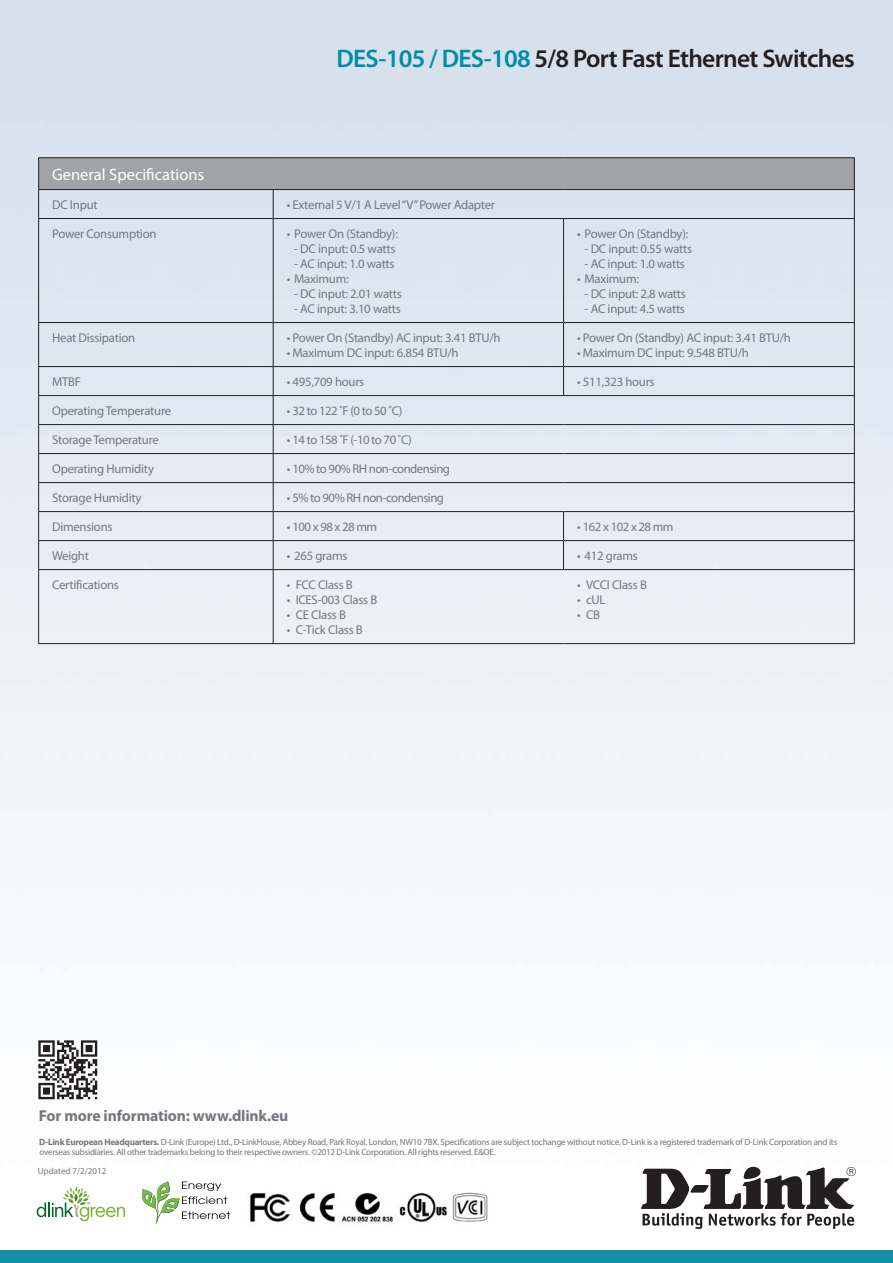
<style>
.page{position:relative;width:893px;height:1263px;background:#fff}
.page>*{position:absolute;margin:0;border:0;box-sizing:border-box;transform-origin:0 0}
.t1{font:600 25.5px "Myriad Pro";letter-spacing:-.025em;color:#231f20}
.Spec_Head{font:16.5px "Myriad Pro";color:#fff}
.body_title{font:700 15.75px "Myriad Pro";letter-spacing:-.01em;color:#74787d}
.Spec_Body{font:12.75px "Myriad Pro";letter-spacing:-.02em;color:#74787d}
.Spec_Body-2{font:12.75px "Myriad Pro";letter-spacing:-.04em;color:#74787d}
.Spec_Body-3{font:12.75px "Myriad Pro";letter-spacing:.045em;color:#74787d}
.footnotes{font:9px/9.8px "Myriad Pro";letter-spacing:-.025em;color:#74787d}
.footnotes-2{font:9px "Myriad Pro";color:#74787d}
.s1{color:#008da8}
.s2{font-weight:700}
</style>
<div class="page">
<div style="left:0;top:1250px;width:893px;height:13px;background:#148ea9"></div>
<svg style="left:641px;top:1167px;width:215px;height:62px"></svg>
<img style="left:29px;top:1031px;width:77px;height:69px">
<img style="left:247px;top:1192px;width:242px;height:32px">
<svg style="left:37px;top:1186px;width:88px;height:35px"></svg>
<svg style="left:142px;top:1181px;width:88px;height:42px"></svg>
<div style="left:39px;top:158px;width:815px;height:32px;background:#a1a3a7"></div>
<hr style="left:38px;top:157px;width:235px;height:1px;background:#231f20">
<hr style="left:38px;top:158px;width:1px;height:31px;background:#231f20">
<hr style="left:273px;top:157px;width:291px;height:1px;background:#231f20">
<hr style="left:564px;top:157px;width:291px;height:1px;background:#231f20">
<hr style="left:854px;top:158px;width:1px;height:31px;background:#231f20">
<hr style="left:38px;top:189px;width:235px;height:1px;background:#231f20">
<hr style="left:273px;top:189px;width:291px;height:1px;background:#231f20">
<hr style="left:564px;top:189px;width:291px;height:1px;background:#231f20">
<hr style="left:38px;top:322px;width:235px;height:1px;background:#231f20">
<hr style="left:38px;top:323px;width:1px;height:43px;background:#231f20">
<hr style="left:273px;top:322px;width:291px;height:1px;background:#231f20">
<hr style="left:273px;top:323px;width:1px;height:43px;background:#231f20">
<hr style="left:564px;top:322px;width:291px;height:1px;background:#231f20">
<hr style="left:563px;top:323px;width:1px;height:43px;background:#231f20">
<hr style="left:854px;top:323px;width:1px;height:43px;background:#231f20">
<hr style="left:38px;top:366px;width:235px;height:1px;background:#231f20">
<hr style="left:38px;top:395px;width:235px;height:1px;background:#231f20">
<hr style="left:38px;top:424px;width:235px;height:1px;background:#231f20">
<hr style="left:273px;top:424px;width:291px;height:1px;background:#231f20">
<hr style="left:564px;top:424px;width:291px;height:1px;background:#231f20">
<hr style="left:38px;top:453px;width:235px;height:1px;background:#231f20">
<hr style="left:273px;top:453px;width:291px;height:1px;background:#231f20">
<hr style="left:564px;top:453px;width:291px;height:1px;background:#231f20">
<hr style="left:38px;top:482px;width:235px;height:1px;background:#231f20">
<hr style="left:273px;top:482px;width:291px;height:1px;background:#231f20">
<hr style="left:564px;top:482px;width:291px;height:1px;background:#231f20">
<hr style="left:38px;top:511px;width:235px;height:1px;background:#231f20">
<hr style="left:564px;top:511px;width:291px;height:1px;background:#231f20">
<hr style="left:38px;top:540px;width:235px;height:1px;background:#231f20">
<svg style="left:38px;top:367px;width:1px;height:202px"></svg>
<hr style="left:564px;top:540px;width:291px;height:1px;background:#231f20">
<hr style="left:38px;top:569px;width:235px;height:1px;background:#231f20">
<hr style="left:38px;top:570px;width:1px;height:73px;background:#231f20">
<hr style="left:273px;top:569px;width:291px;height:1px;background:#231f20">
<hr style="left:564px;top:569px;width:291px;height:1px;background:#231f20">
<hr style="left:38px;top:643px;width:235px;height:1px;background:#231f20">
<hr style="left:273px;top:643px;width:291px;height:1px;background:#231f20">
<hr style="left:564px;top:643px;width:291px;height:1px;background:#231f20">
<hr style="left:564px;top:366px;width:291px;height:1px;background:#231f20">
<svg style="left:854px;top:367px;width:1px;height:202px"></svg>
<hr style="left:564px;top:395px;width:291px;height:1px;background:#231f20">
<svg style="left:38px;top:190px;width:1px;height:28px"></svg>
<hr style="left:38px;top:218px;width:235px;height:1px;background:#231f20">
<hr style="left:38px;top:219px;width:1px;height:103px;background:#231f20">
<hr style="left:273px;top:219px;width:1px;height:103px;background:#231f20">
<hr style="left:563px;top:219px;width:1px;height:103px;background:#231f20">
<hr style="left:854px;top:219px;width:1px;height:103px;background:#231f20">
<hr style="left:273px;top:570px;width:1px;height:73px;background:#231f20">
<hr style="left:854px;top:570px;width:1px;height:73px;background:#231f20">
<hr style="left:273px;top:366px;width:291px;height:1px;background:#231f20">
<hr style="left:273px;top:395px;width:291px;height:1px;background:#231f20">
<hr style="left:273px;top:511px;width:291px;height:1px;background:#231f20">
<svg style="left:273px;top:367px;width:1px;height:202px"></svg>
<hr style="left:273px;top:540px;width:291px;height:1px;background:#231f20">
<svg style="left:273px;top:190px;width:1px;height:28px"></svg>
<svg style="left:854px;top:190px;width:1px;height:28px"></svg>
<hr style="left:273px;top:218px;width:291px;height:1px;background:#231f20">
<hr style="left:564px;top:218px;width:291px;height:1px;background:#231f20">
<svg style="left:563px;top:367px;width:1px;height:28px"></svg>
<svg style="left:563px;top:512px;width:1px;height:57px"></svg>
<p class="t1" style="left:336px;top:42px;width:520px"><span class="s1">DES-105 / DES-108</span> 5/8 Port Fast Ethernet Switches</p>
<p class="Spec_Head" style="left:52px;top:164px;width:154px">General Specifications</p>
<p class="Spec_Body" style="left:52px;top:197px;width:47px">DC Input</p>
<p class="Spec_Body" style="left:287px;top:197px;width:210px">• External 5 V/1 A Level“V”Power Adapter</p>
<p class="Spec_Body" style="left:52px;top:226px;width:106px">Power Consumption</p>
<p class="Spec_Body" style="left:287px;top:226px;width:113px">• Power On (Standby):</p>
<p class="Spec_Body" style="left:294px;top:241px;width:103px">- DC input: 0.5 watts</p>
<p class="Spec_Body" style="left:294px;top:256px;width:102px">- AC input: 1.0 watts</p>
<p class="Spec_Body" style="left:287px;top:271px;width:64px">• Maximum:</p>
<p class="Spec_Body" style="left:294px;top:286px;width:109px">- DC input: 2.01 watts</p>
<p class="Spec_Body" style="left:294px;top:301px;width:108px">- AC input: 3.10 watts</p>
<p class="Spec_Body" style="left:52px;top:330px;width:85px">Heat Dissipation</p>
<p class="Spec_Body" style="left:287px;top:330px;width:215px">• Power On (Standby) AC input: 3.41 BTU/h</p>
<p class="Spec_Body" style="left:287px;top:345px;width:173px">• Maximum DC input: 6.854 BTU/h</p>
<p class="Spec_Body" style="left:577px;top:226px;width:113px">• Power On (Standby):</p>
<p class="Spec_Body" style="left:585px;top:241px;width:109px">- DC input: 0.55 watts</p>
<p class="Spec_Body" style="left:585px;top:256px;width:102px">- AC input: 1.0 watts</p>
<p class="Spec_Body" style="left:577px;top:271px;width:64px">• Maximum:</p>
<p class="Spec_Body" style="left:585px;top:286px;width:103px">- DC input: 2.8 watts</p>
<p class="Spec_Body" style="left:585px;top:301px;width:102px">- AC input: 4.5 watts</p>
<p class="Spec_Body" style="left:577px;top:330px;width:215px">• Power On (Standby) AC input: 3.41 BTU/h</p>
<p class="Spec_Body" style="left:577px;top:345px;width:173px">• Maximum DC input: 9.548 BTU/h</p>
<p class="Spec_Body" style="left:52px;top:374px;width:30px">MTBF</p>
<p class="Spec_Body" style="left:287px;top:374px;width:79px">• 495,709 hours</p>
<p class="Spec_Body" style="left:577px;top:374px;width:79px">• 511,323 hours</p>
<p class="Spec_Body" style="left:52px;top:403px;width:121px">OperatingTemperature</p>
<p class="Spec_Body-2" style="left:287px;top:403px;width:117px">• 32 to 122 ˚F (0 to 50 ˚C)</p>
<p class="Spec_Body" style="left:52px;top:432px;width:108px">Storage Temperature</p>
<p class="Spec_Body-2" style="left:287px;top:432px;width:127px">• 14 to 158 ˚F (-10 to 70 ˚C)</p>
<p class="Spec_Body" style="left:52px;top:461px;width:103px">Operating Humidity</p>
<p class="Spec_Body-2" style="left:287px;top:461px;width:165px">• 10% to 90% RH non-condensing</p>
<p class="Spec_Body" style="left:52px;top:490px;width:91px">Storage Humidity</p>
<p class="Spec_Body-2" style="left:287px;top:490px;width:159px">• 5% to 90% RH non-condensing</p>
<p class="Spec_Body" style="left:52px;top:519px;width:62px">Dimensions</p>
<p class="Spec_Body-3" style="left:287px;top:519px;width:92px">•100x98x28mm</p>
<p class="Spec_Body-2" style="left:577px;top:519px;width:98px">• 162x102x28mm</p>
<p class="Spec_Body" style="left:52px;top:548px;width:38px">Weight</p>
<p class="Spec_Body" style="left:287px;top:548px;width:62px">• 265 grams</p>
<p class="Spec_Body" style="left:577px;top:548px;width:62px">• 412 grams</p>
<p class="Spec_Body" style="left:52px;top:577px;width:68px">Certifications</p>
<p class="Spec_Body" style="left:287px;top:577px;width:68px">• FCC Class B</p>
<p class="Spec_Body" style="left:287px;top:592px;width:92px">• ICES-003 Class B</p>
<p class="Spec_Body" style="left:287px;top:607px;width:61px">• CE Class B</p>
<p class="Spec_Body" style="left:287px;top:622px;width:78px">• C-Tick Class B</p>
<p class="Spec_Body" style="left:577px;top:577px;width:71px">• VCCI Class B</p>
<p class="Spec_Body" style="left:577px;top:592px;width:30px">• cUL</p>
<p class="Spec_Body" style="left:577px;top:607px;width:25px">• CB</p>
<p class="body_title" style="left:39px;top:1105px;width:251px">For more information: www.dlink.eu</p>
<p class="footnotes" style="left:39px;top:1137px;width:800px"><span class="s2">D-Link European Headquarters.</span> D-Link (Europe) Ltd., D-LinkHouse, Abbey Road, Park Royal, London, NW10 7BX. Specifications are subject tochange without notice. D-Link is a registered trademark of D-Link Corporation and its overseas subsidiaries. All other trademarks belong to their respective owners. ©2012 D-Link Corporation. All rights reserved. E&amp;OE.</p>
<p class="footnotes-2" style="left:38px;top:1165px;width:70px">Updated 7/2/2012</p>
</div>
